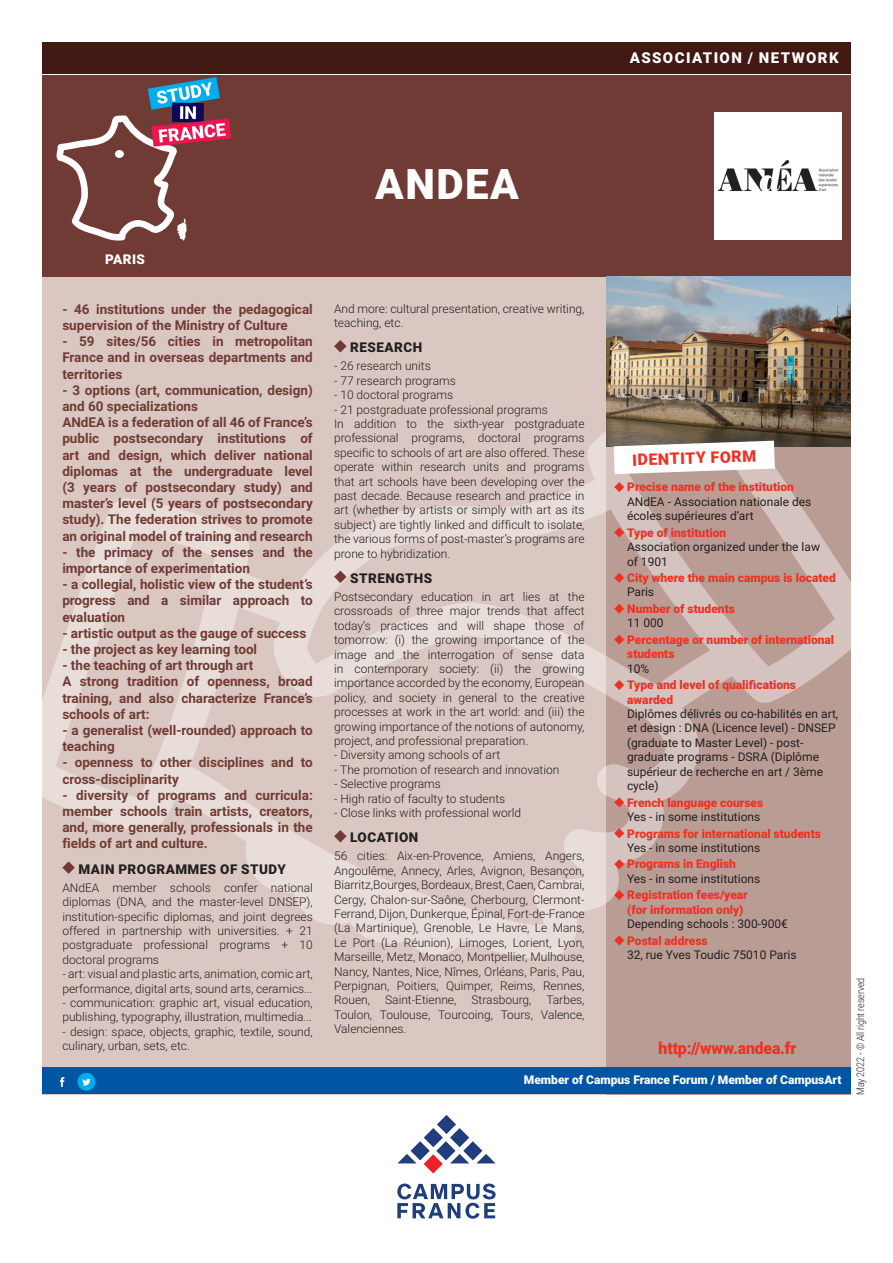
<style>
.page{position:relative;width:893px;height:1263px;background:#fff}
.page>*{position:absolute;margin:0;border:0;box-sizing:border-box;transform-origin:0 0}
.t1{font:900 42.15px "Roboto";letter-spacing:.035em;color:#fff}
.t2{font:900 16.5px "Roboto";letter-spacing:-.01em;color:#ef3122;scale:.96 1}
.t3{font:900 16.05px "Roboto";color:#ef3122}
.t4{font:900 15px "Roboto";letter-spacing:.095em;color:#fff}
.t5{font:700 13.5px/16.2px "Roboto";color:#703b34}
.t6{font:900 13.5px "Roboto";letter-spacing:.035em;color:#231f20}
.t7{font:900 13.5px "Roboto";letter-spacing:.035em;color:#fff}
.t8{font:300 12px/14.4px "Roboto";color:#231f20}
.t9{font:12px/14.4px "Roboto";color:#231f20}
.t10{font:900 12px/14.4px "Roboto";color:#ef3122}
.t11{font:900 12px "Roboto";color:#fff}
.t12{font:300 10.5px "Roboto";letter-spacing:-.01em;color:#231f20;scale:.85 1}
</style>
<div class="page">
<div style="left:42px;top:277px;width:809px;height:817px;background:#dac7c1"></div>
<div style="left:607px;top:276px;width:244px;height:818px;background:#b99c94"></div>
<div style="left:42px;top:75px;width:809px;height:202px;background:#703b34"></div>
<svg style="left:42px;top:372px;width:809px;height:588px"></svg>
<img style="left:607px;top:277px;width:244px;height:170px">
<div style="left:42px;top:1067px;width:809px;height:27px;background:#0156a3"></div>
<div style="left:714px;top:112px;width:128px;height:127px;background:#fff"></div>
<img style="left:719px;top:161px;width:119px;height:29px">
<svg style="left:397px;top:1115px;width:99px;height:58px"></svg>
<svg style="left:397px;top:1183px;width:98px;height:35px"></svg>
<div style="left:77px;top:1073px;width:18px;height:18px;background:#00aeef;border-radius:50%"></div>
<svg style="left:60px;top:1077px;width:4px;height:10px"></svg>
<svg style="left:82px;top:1079px;width:9px;height:6px"></svg>
<div style="left:42px;top:42px;width:809px;height:32px;background:#421913"></div>
<svg style="left:614px;top:482px;width:10px;height:10px"></svg>
<svg style="left:614px;top:527px;width:10px;height:10px"></svg>
<svg style="left:614px;top:573px;width:10px;height:10px"></svg>
<svg style="left:614px;top:604px;width:10px;height:10px"></svg>
<svg style="left:614px;top:635px;width:10px;height:10px"></svg>
<svg style="left:614px;top:680px;width:10px;height:10px"></svg>
<svg style="left:614px;top:797px;width:10px;height:10px"></svg>
<svg style="left:614px;top:828px;width:10px;height:10px"></svg>
<svg style="left:614px;top:859px;width:10px;height:10px"></svg>
<svg style="left:614px;top:890px;width:10px;height:10px"></svg>
<svg style="left:614px;top:935px;width:10px;height:10px"></svg>
<svg style="left:614px;top:441px;width:161px;height:33px"></svg>
<svg style="left:57px;top:77px;width:174px;height:164px"></svg>
<svg style="left:62px;top:861px;width:13px;height:13px"></svg>
<svg style="left:334px;top:340px;width:13px;height:12px"></svg>
<svg style="left:334px;top:570px;width:13px;height:13px"></svg>
<svg style="left:334px;top:830px;width:13px;height:12px"></svg>
<p class="t4" style="left:630px;top:47px;width:211px">ASSOCIATION / NETWORK</p>
<h1 class="t1" style="left:375px;top:155px;width:145px">ANDEA</h1>
<p class="t7" style="left:105px;top:250px;width:41px">PARIS</p>
<p class="t5" style="left:62px;top:300px;width:252px">- 46 institutions under the pedagogical supervision of the Ministry of Culture</p>
<p class="t5" style="left:62px;top:333px;width:252px;text-align:justify">- 59 sites/56 cities in metropolitan France and in overseas departments and territories</p>
<p class="t5" style="left:62px;top:381px;width:252px">- 3 options (art, communication, design) and 60 specializations<br>ANdEA is a federation of all 46 of France’s public postsecondary institutions of art and design, which deliver national diplomas at the undergraduate level (3 years of postsecondary study) and master’s level (5 years of postsecondary study). The federation strives to promote an original model of training and research</p>
<p class="t5" style="left:62px;top:543px;width:252px">- the primacy of the senses and the importance of experimentation</p>
<p class="t5" style="left:62px;top:576px;width:252px;text-align:justify">- a collegial, holistic view of the student’s progress and a similar approach to evaluation</p>
<p class="t5" style="left:62px;top:624px;width:246px">- artistic output as the gauge of success</p>
<p class="t5" style="left:62px;top:641px;width:196px">- the project as key learning tool</p>
<p class="t5" style="left:62px;top:657px;width:252px">- the teaching of art through art<br>A strong tradition of openness, broad training, and also characterize France’s schools of art:</p>
<p class="t5" style="left:62px;top:722px;width:252px">- a generalist (well-rounded) approach to teaching</p>
<p class="t5" style="left:62px;top:754px;width:252px">- openness to other disciplines and to cross-disciplinarity</p>
<p class="t5" style="left:62px;top:786px;width:252px;text-align:justify">- diversity of programs and curricula: member schools train artists, creators, and, more generally, professionals in the fields of art and culture.</p>
<p class="t6" style="left:78px;top:860px;width:209px">MAIN PROGRAMMES OF STUDY</p>
<p class="t8" style="left:62px;top:880px;width:252px;text-align:justify">ANdEA member schools confer national diplomas (DNA, and the master-level DNSEP), institution-specific diplomas, and joint degrees offered in partnership with universities. + 21 postgraduate professional programs + 10 doctoral programs</p>
<p class="t8" style="left:62px;top:966px;width:252px">- art: visual and plastic arts, animation, comic art, performance, digital arts, sound arts, ceramics...</p>
<p class="t8" style="left:62px;top:995px;width:252px">- communication: graphic art, visual education, publishing, typography, illustration, multimedia...</p>
<p class="t8" style="left:62px;top:1024px;width:252px">- design: space, objects, graphic, textile, sound, culinary, urban, sets, etc.</p>
<p class="t8" style="left:334px;top:301px;width:252px">And more: cultural presentation, creative writing, teaching, etc.</p>
<p class="t6" style="left:350px;top:338px;width:73px">RESEARCH</p>
<p class="t8" style="left:334px;top:358px;width:98px">- 26 research units</p>
<p class="t8" style="left:334px;top:373px;width:123px">- 77 research programs</p>
<p class="t8" style="left:334px;top:387px;width:121px">- 10 doctoral programs</p>
<p class="t8" style="left:334px;top:402px;width:252px">- 21 postgraduate professional programs<br>In addition to the sixth-year postgraduate professional programs, doctoral programs specific to schools of art are also offered. These operate within research units and programs that art schools have been developing over the past decade. Because research and practice in art (whether by artists or simply with art as its subject) are tightly linked and difficult to isolate, the various forms of post-master’s programs are prone to hybridization.</p>
<p class="t6" style="left:350px;top:569px;width:84px">STRENGTHS</p>
<p class="t8" style="left:334px;top:589px;width:252px;text-align:justify">Postsecondary education in art lies at the crossroads of three major trends that affect today’s practices and will shape those of tomorrow: (i) the growing importance of the image and the interrogation of sense data in contemporary society: (ii) the growing importance accorded by the economy, European policy, and society in general to the creative processes at work in the art world: and (iii) the growing importance of the notions of autonomy, project, and professional preparation.</p>
<p class="t8" style="left:334px;top:747px;width:168px">- Diversity among schools of art</p>
<p class="t8" style="left:334px;top:762px;width:227px">- The promotion of research and innovation</p>
<p class="t8" style="left:334px;top:776px;width:108px">- Selective programs</p>
<p class="t8" style="left:334px;top:791px;width:173px">- High ratio of faculty to students</p>
<p class="t8" style="left:334px;top:805px;width:189px">- Close links with professional world</p>
<p class="t6" style="left:350px;top:828px;width:70px">LOCATION</p>
<p class="t8" style="left:334px;top:848px;width:252px;text-align:justify">56 cities: Aix-en-Provence, Amiens, Angers, Angoulême, Annecy, Arles, Avignon, Besançon, Biarritz,Bourges, Bordeaux, Brest, Caen, Cambrai, Cergy, Chalon-sur-Saône, Cherbourg, Clermont-Ferrand, Dijon, Dunkerque, Épinal, Fort-de-France (La Martinique), Grenoble, Le Havre, Le Mans, Le Port (La Réunion), Limoges, Lorient, Lyon, Marseille, Metz, Monaco, Montpellier, Mulhouse, Nancy, Nantes, Nice, Nîmes, Orléans, Paris, Pau, Perpignan, Poitiers, Quimper, Reims, Rennes, Rouen,</p>
<p class="t8" style="left:334px;top:992px;width:252px;text-align:justify;text-indent:137px">Strasbourg, Tarbes, Toulon, Toulouse, Tourcoing, Tours, Valence, Valenciennes.</p>
<p class="t8" style="left:385px;top:992px;width:73px">Saint-Etienne,</p>
<h3 class="t3" style="left:632px;top:449px;width:126px;rotate:-2deg">IDENTITY FORM</h3>
<p class="t10" style="left:627px;top:479px;width:168px">Precise name of the institution</p>
<p class="t9" style="left:627px;top:494px;width:186px">ANdEA - Association nationale des écoles supérieures d’art</p>
<p class="t10" style="left:627px;top:525px;width:100px">Type of institution</p>
<p class="t9" style="left:627px;top:539px;width:195px">Association organized under the law of 1901</p>
<p class="t10" style="left:627px;top:570px;width:210px">City where the main campus is located</p>
<p class="t9" style="left:627px;top:584px;width:29px">Paris</p>
<p class="t10" style="left:627px;top:601px;width:109px">Number of students</p>
<p class="t9" style="left:627px;top:615px;width:38px">11 000</p>
<p class="t10" style="left:627px;top:632px;width:208px">Percentage or number of international students</p>
<p class="t9" style="left:627px;top:661px;width:24px">10%</p>
<p class="t10" style="left:627px;top:677px;width:170px">Type and level of qualifications awarded</p>
<p class="t9" style="left:627px;top:706px;width:213px">Diplômes délivrés ou co-habilités en art, et design : DNA (Licence level) - DNSEP (graduate to Master Level) - post&shy;graduate programs - DSRA (Diplôme supérieur de recherche en art / 3ème cycle)</p>
<p class="t10" style="left:627px;top:795px;width:137px">French language courses</p>
<p class="t9" style="left:627px;top:809px;width:135px">Yes - in some institutions</p>
<p class="t10" style="left:627px;top:826px;width:195px">Programs for international students</p>
<p class="t9" style="left:627px;top:840px;width:135px">Yes - in some institutions</p>
<p class="t10" style="left:627px;top:856px;width:110px">Programs in English</p>
<p class="t9" style="left:627px;top:871px;width:135px">Yes - in some institutions</p>
<p class="t10" style="left:627px;top:887px;width:122px">Registration fees/year (for information only)</p>
<p class="t9" style="left:627px;top:916px;width:162px">Depending schools : 300-900€</p>
<p class="t10" style="left:627px;top:933px;width:82px">Postal address</p>
<p class="t9" style="left:627px;top:947px;width:171px">32, rue Yves Toudic 75010 Paris</p>
<h2 class="t2" style="left:659px;top:1036px;width:145px">http://www.andea.fr</h2>
<p class="t11" style="left:524px;top:1071px;width:319px">Member of Campus France Forum / Member of CampusArt</p>
<p class="t12" style="left:853px;top:1095px;width:139px;rotate:-90deg">May 2022 - © All right reserved</p>
</div>
